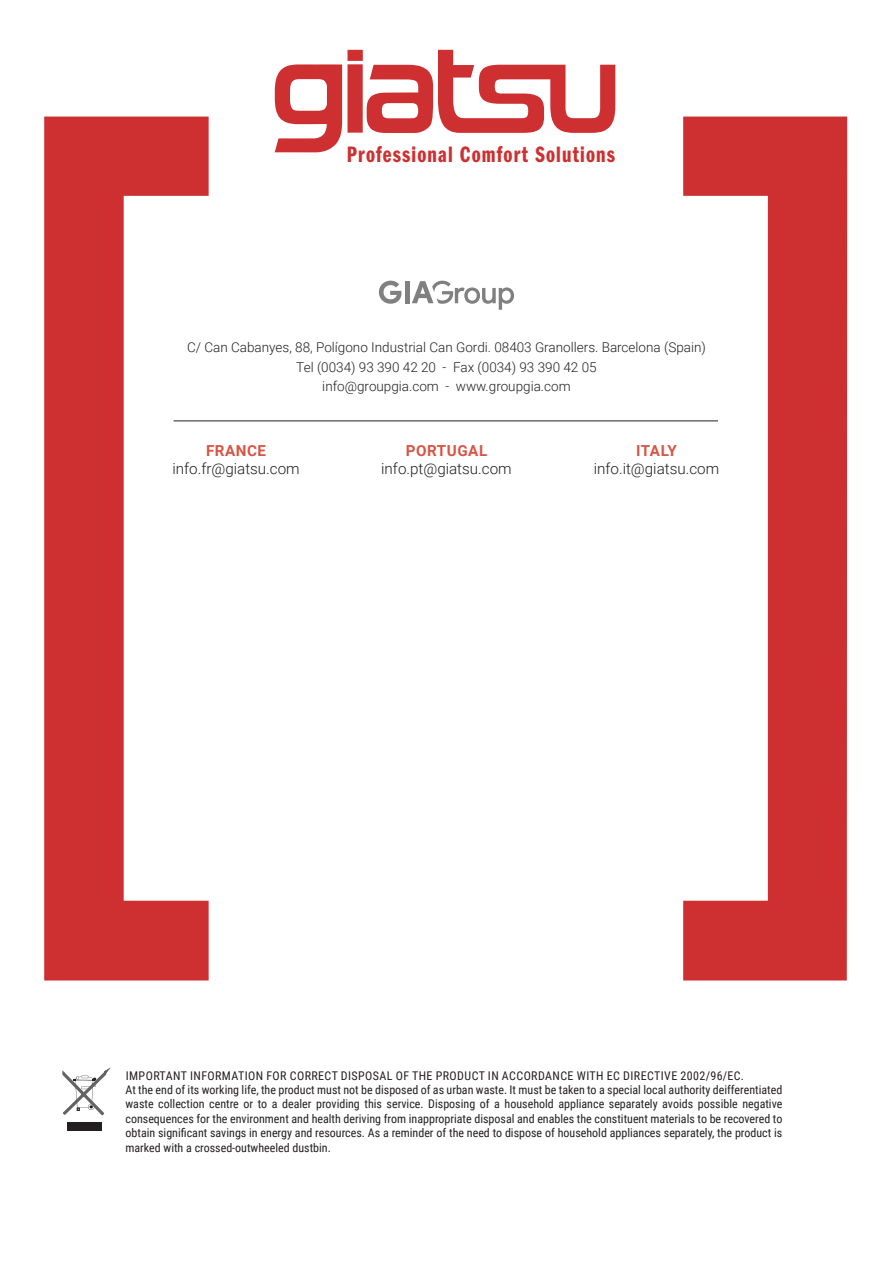
<style>
.page{position:relative;width:893px;height:1263px;background:#fff}
.page>*{position:absolute;margin:0;border:0;box-sizing:border-box;transform-origin:0 0}
.t1{font:23.1px "Franklin Gothic Demi Cmpr";letter-spacing:.05em;color:#ce3031}
.t2{font:300 15.15px "Roboto";color:#231f20}
.t3{font:700 15.15px "Roboto";letter-spacing:.035em;color:#d65545}
.t4{font:300 13.5px "Roboto";color:#231f20}
.t5{font:12px/14.4px "Roboto Condensed";letter-spacing:.035em;color:#231f20;text-align:justify}
</style>
<div class="page">
<svg style="left:683px;top:117px;width:164px;height:863px;fill:#ce3031"></svg>
<svg style="left:44px;top:117px;width:165px;height:863px;fill:#ce3031"></svg>
<div style="left:67px;top:1123px;width:35px;height:8px;background:#231f20"></div>
<svg style="left:62px;top:1069px;width:46px;height:47px"></svg>
<hr style="left:174px;top:421px;width:544px;height:1px;background:#231f20">
<svg style="left:379px;top:281px;width:22px;height:23px"></svg>
<hr style="left:405px;top:281px;width:4px;height:22px;background:#808080">
<svg style="left:412px;top:281px;width:102px;height:29px"></svg>
<svg style="left:275px;top:50px;width:340px;height:102px"></svg>
<p class="t1" style="left:347px;top:142px;width:270px">Professional Comfort Solutions</p>
<p class="t4" style="left:187px;top:338px;width:520px">C/ Can Cabanyes, 88, Polígono Industrial Can Gordi. 08403 Granollers. Barcelona (Spain)</p>
<p class="t4" style="left:296px;top:358px;width:302px">Tel (0034) 93 390 42 20 - Fax (0034) 93 390 42 05</p>
<p class="t4" style="left:322px;top:377px;width:250px">info@groupgia.com - www.groupgia.com</p>
<p class="t3" style="left:206px;top:440px;width:62px">FRANCE</p>
<p class="t2" style="left:172px;top:458px;width:129px">info.fr@giatsu.com</p>
<p class="t3" style="left:406px;top:440px;width:83px">PORTUGAL</p>
<p class="t2" style="left:381px;top:458px;width:132px">info.pt@giatsu.com</p>
<p class="t3" style="left:636px;top:440px;width:42px">ITALY</p>
<p class="t2" style="left:594px;top:458px;width:127px">info.it@giatsu.com</p>
<p class="t5" style="left:126px;top:1068px;width:620px">IMPORTANT INFORMATION FOR CORRECT DISPOSAL OF THE PRODUCT IN ACCORDANCE WITH EC DIRECTIVE 2002/96/EC.</p>
<p class="t5" style="left:126px;top:1082px;width:658px">At the end of its working life, the product must not be disposed of as urban waste. It must be taken to a special local authority deifferentiated waste collection centre or to a dealer providing this service. Disposing of a household appliance separately avoids possible negative consequences for the environment and health deriving from inappropriate disposal and enables the constituent materials to be recovered to obtain significant savings in energy and resources. As a reminder of the need to dispose of household appliances separately, the product is marked with a crossed-outwheeled dustbin.</p>
</div>
